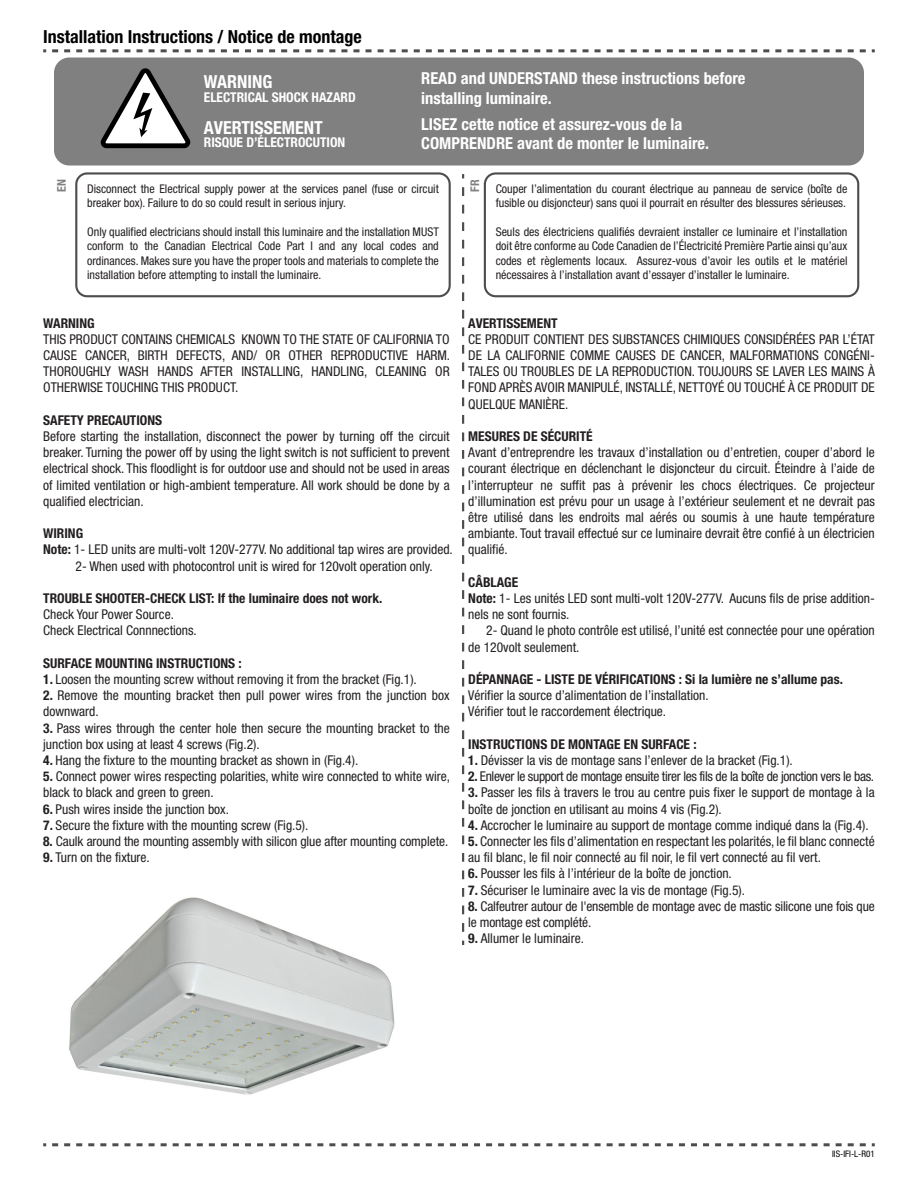
<style>
.page{position:relative;width:918px;height:1188px;background:#fff}
.page>*{position:absolute;margin:0;border:0;box-sizing:border-box;transform-origin:0 0}
.t1{font:700 condensed 18px "Helvetica Neue";color:#000}
.t2{font:700 condensed 18px "Helvetica Neue";color:#fff}
.t3{font:700 condensed 16.5px/19.8px "Helvetica Neue";color:#fff}
.t4{font:condensed 13.5px/16.2px "Helvetica Neue";color:#231f20}
.t5{font:700 condensed 13.5px "Helvetica Neue";color:#231f20}
.t6{font:condensed 13.5px "Helvetica Neue";letter-spacing:-.025em;color:#231f20}
.t7{font:700 condensed 13.5px "Helvetica Neue";color:#fff}
.t8{font:condensed 12px/14.4px "Helvetica Neue";color:#231f20}
.t9{font:700 condensed 12px "Helvetica Neue";color:#808080}
.t10{font:condensed 9px "Helvetica Neue";color:#000}
.s1{font-weight:700}
</style>
<div class="page">
<svg style="left:462px;top:187px;width:2px;height:758px"></svg>
<div style="left:75px;top:172px;width:376px;height:125px;border:2px solid #4d4d4d;border-radius:11px"></div>
<div style="left:484px;top:172px;width:375px;height:125px;border:2px solid #4d4d4d;border-radius:11px"></div>
<div style="left:54px;top:58px;width:810px;height:108px;background:#808080;border-radius:15px"></div>
<svg style="left:101px;top:68px;width:89px;height:80px"></svg>
<svg style="left:43px;top:49px;width:823px;height:3px"></svg>
<svg style="left:43px;top:1143px;width:823px;height:3px"></svg>
<img style="left:69px;top:897px;width:326px;height:198px">
<h1 class="t1" style="left:43px;top:26px;width:320px">Installation Instructions / Notice de montage</h1>
<h1 class="t2" style="left:204px;top:71px;width:70px">WARNING</h1>
<p class="t7" style="left:204px;top:89px;width:153px">ELECTRICAL SHOCK HAZARD</p>
<h1 class="t2" style="left:204px;top:117px;width:121px">AVERTISSEMENT</h1>
<p class="t7" style="left:204px;top:134px;width:143px">RISQUE D’ÉLECTROCUTION</p>
<p class="t3" style="left:421px;top:68px;width:326px">READ and UNDERSTAND these instructions before installing luminaire.</p>
<p class="t3" style="left:421px;top:114px;width:289px">LISEZ cette notice et assurez-vous de la<br>COMPRENDRE avant de monter le luminaire.</p>
<p class="t9" style="left:54px;top:192px;width:14px;rotate:-90deg">EN</p>
<p class="t9" style="left:468px;top:192px;width:14px;rotate:-90deg">FR</p>
<p class="t8" style="left:87px;top:181px;width:353px">Disconnect the Electrical supply power at the services panel (fuse or circuit breaker box). Failure to do so could result in serious injury.</p>
<p class="t8" style="left:87px;top:225px;width:353px;text-align:justify">Only qualified electricians should install this luminaire and the installation MUST conform to the Canadian Electrical Code Part I and any local codes and ordinances. Makes sure you have the proper tools and materials to complete the installation before attempting to install the luminaire.</p>
<p class="t8" style="left:496px;top:181px;width:353px">Couper l’alimentation du courant électrique au panneau de service (boîte de fusible ou disjoncteur) sans quoi il pourrait en résulter des blessures sérieuses.</p>
<p class="t8" style="left:496px;top:225px;width:353px;text-align:justify">Seuls des électriciens qualifiés devraient installer ce luminaire et l’installation doit être conforme au Code Canadien de l’Électricité Première Partie ainsi qu’aux codes et règlements locaux. Assurez-vous d’avoir les outils et le matériel nécessaires à l’installation avant d’essayer d’installer le luminaire.</p>
<p class="t5" style="left:43px;top:315px;width:53px">WARNING</p>
<p class="t4" style="left:43px;top:331px;width:408px;text-align:justify">THIS PRODUCT CONTAINS CHEMICALS KNOWN TO THE STATE OF CALIFORNIA TO CAUSE CANCER, BIRTH DEFECTS, AND/ OR OTHER REPRODUCTIVE HARM.<br>THOROUGHLY WASH HANDS AFTER INSTALLING, HANDLING, CLEANING OR OTHERWISE TOUCHING THIS PRODUCT.</p>
<p class="t5" style="left:43px;top:412px;width:121px">SAFETY PRECAUTIONS</p>
<p class="t4" style="left:43px;top:428px;width:408px;text-align:justify">Before starting the installation, disconnect the power by turning off the circuit breaker. Turning the power off by using the light switch is not sufficient to prevent electrical shock. This floodlight is for outdoor use and should not be used in areas of limited ventilation or high-ambient temperature. All work should be done by a qualified electrician.</p>
<p class="t5" style="left:43px;top:525px;width:41px">WIRING</p>
<p class="t4" style="left:43px;top:541px;width:411px"><span class="s1">Note:</span> 1- LED units are multi-volt 120V-277V. No additional tap wires are provided.</p>
<p class="t4" style="left:76px;top:558px;width:359px">2- When used with photocontrol unit is wired for 120volt operation only.</p>
<p class="t5" style="left:43px;top:590px;width:341px">TROUBLE SHOOTER-CHECK LIST: If the luminaire does not work.</p>
<p class="t4" style="left:43px;top:606px;width:155px">Check Your Power Source.<br>Check Electrical Connnections.</p>
<p class="t5" style="left:43px;top:655px;width:200px">SURFACE MOUNTING INSTRUCTIONS :</p>
<p class="t4" style="left:43px;top:671px;width:375px"><span class="s1">1.</span> Loosen the mounting screw without removing it from the bracket (Fig.1).</p>
<p class="t4" style="left:43px;top:687px;width:408px"><span class="s1">2.</span> Remove the mounting bracket then pull power wires from the junction box downward.</p>
<p class="t4" style="left:43px;top:720px;width:408px"><span class="s1">3.</span> Pass wires through the center hole then secure the mounting bracket to the junction box using at least 4 screws (Fig.2).</p>
<p class="t4" style="left:43px;top:752px;width:317px"><span class="s1">4.</span> Hang the fixture to the mounting bracket as shown in (Fig.4).</p>
<p class="t4" style="left:43px;top:768px;width:408px"><span class="s1">5.</span> Connect power wires respecting polarities, white wire connected to white wire, black to black and green to green.</p>
<p class="t4" style="left:43px;top:801px;width:187px"><span class="s1">6.</span> Push wires inside the junction box.</p>
<p class="t4" style="left:43px;top:817px;width:267px"><span class="s1">7.</span> Secure the fixture with the mounting screw (Fig.5).</p>
<p class="t4" style="left:43px;top:833px;width:407px"><span class="s1">8.</span> Caulk around the mounting assembly with silicon glue after mounting complete.</p>
<p class="t4" style="left:43px;top:849px;width:108px"><span class="s1">9.</span> Turn on the fixture.</p>
<p class="t5" style="left:468px;top:315px;width:91px">AVERTISSEMENT</p>
<p class="t4" style="left:468px;top:331px;width:408px;text-align:justify">CE PRODUIT CONTIENT DES SUBSTANCES CHIMIQUES CONSIDÉRÉES PAR L’ÉTAT DE LA CALIFORNIE COMME CAUSES DE CANCER, MALFORMATIONS CONGÉNI-TALES OU TROUBLES DE LA REPRODUCTION. TOUJOURS SE LAVER LES MAINS À FOND APRÈS AVOIR MANIPULÉ, INSTALLÉ, NETTOYÉ OU TOUCHÉ À CE PRODUIT DE QUELQUE MANIÈRE.</p>
<p class="t5" style="left:468px;top:428px;width:126px">MESURES DE SÉCURITÉ</p>
<p class="t4" style="left:468px;top:444px;width:408px;text-align:justify">Avant d’entreprendre les travaux d’installation ou d’entretien, couper d’abord le courant électrique en déclenchant le disjoncteur du circuit. Éteindre à l’aide de l’interrupteur ne suffit pas à prévenir les chocs électriques. Ce projecteur d’illumination est prévu pour un usage à l’extérieur seulement et ne devrait pas être utilisé dans les endroits mal aérés ou soumis à une haute température ambiante. Tout travail effectué sur ce luminaire devrait être confié à un électricien qualifié.</p>
<p class="t4" style="left:468px;top:574px;width:408px"><span class="s1">CÂBLAGE<br>Note:</span> 1- Les unités LED sont multi-volt 120V-277V. Aucuns fils de prise addition&shy;nels ne sont fournis.</p>
<p class="t4" style="left:468px;top:622px;width:408px;text-indent:18px">2- Quand le photo contrôle est utilisé, l’unité est connectée pour une opération de 120volt seulement.</p>
<p class="t5" style="left:468px;top:671px;width:376px">DÉPANNAGE - LISTE DE VÉRIFICATIONS : Si la lumière ne s’allume pas.</p>
<p class="t4" style="left:468px;top:687px;width:242px">Vérifier la source d’alimentation de l’installation.<br>Vérifier tout le raccordement électrique.</p>
<p class="t5" style="left:468px;top:736px;width:230px">INSTRUCTIONS DE MONTAGE EN SURFACE :</p>
<p class="t4" style="left:468px;top:752px;width:326px"><span class="s1">1.</span> Dévisser la vis de montage sans l’enlever de la bracket (Fig.1).</p>
<p class="t6" style="left:468px;top:769px;width:407px"><span class="s1">2.</span> Enlever le support de montage ensuite tirer les fils de la boîte de jonction vers le bas.</p>
<p class="t4" style="left:468px;top:784px;width:408px"><span class="s1">3.</span> Passer les fils à travers le trou au centre puis fixer le support de montage à la boîte de jonction en utilisant au moins 4 vis (Fig.2).</p>
<p class="t4" style="left:468px;top:817px;width:402px"><span class="s1">4.</span> Accrocher le luminaire au support de montage comme indiqué dans la (Fig.4).</p>
<p class="t4" style="left:468px;top:833px;width:408px"><span class="s1">5.</span> Connecter les fils d’alimentation en respectant les polarités, le fil blanc connecté au fil blanc, le fil noir connecté au fil noir, le fil vert connecté au fil vert.</p>
<p class="t4" style="left:468px;top:865px;width:265px"><span class="s1">6.</span> Pousser les fils à l’intérieur de la boîte de jonction.</p>
<p class="t4" style="left:468px;top:882px;width:278px"><span class="s1">7.</span> Sécuriser le luminaire avec la vis de montage (Fig.5).</p>
<p class="t4" style="left:468px;top:898px;width:408px"><span class="s1">8.</span> Calfeutrer autour de l'ensemble de montage avec de mastic silicone une fois que le montage est complété.</p>
<p class="t4" style="left:468px;top:930px;width:117px"><span class="s1">9.</span> Allumer le luminaire.</p>
<p class="t10" style="left:832px;top:1149px;width:44px">IIS-IFI-L-R01</p>
</div>
